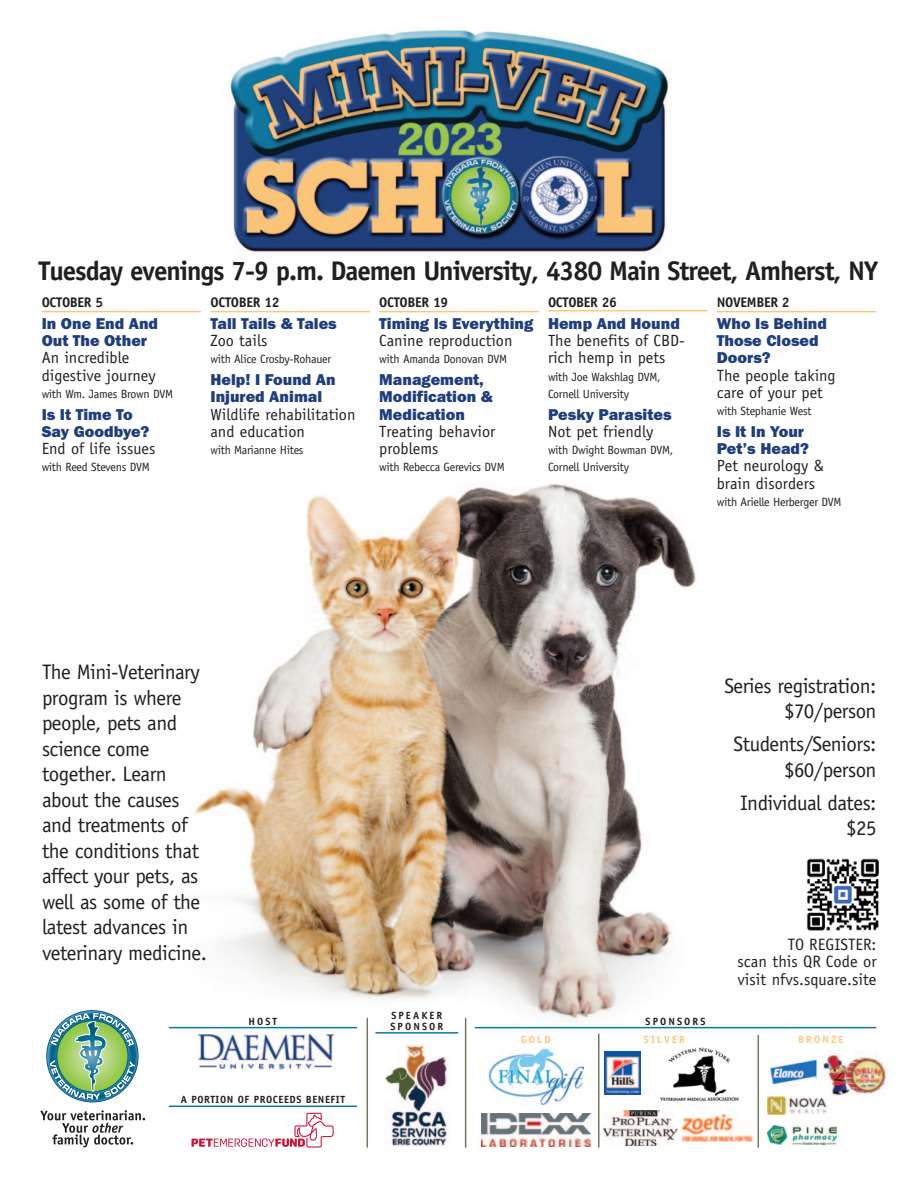
<style>
.page{position:relative;width:918px;height:1188px;background:#fff}
.page>*{position:absolute;margin:0;border:0;box-sizing:border-box;transform-origin:0 0}
.t1{font:700 27px "Officina Sans";letter-spacing:-.04em;color:#231f20}
.t2{font:21px/25.5px "Officina Sans Std";letter-spacing:-.025em;color:#231f20;text-align:right}
.t3{font:16.5px/17.4px "Officina Sans Std";color:#231f20;text-align:justify}
.t4{font:800 16.2px/17.2px "Franklin Gothic Itc T";color:#203e7c}
.t5{font:16.2px/17.2px "Officina Sans Std";color:#231f20}
.t6{font:700 13.95px "Officina Sans";letter-spacing:-.025em;color:#231f20}
.t7{font:12px/17.2px "Officina Sans Std";letter-spacing:-.025em;color:#231f20}
.t8{font:700 10.5px/10.5px "Officina Sans";letter-spacing:.2em;color:#231f20}
.t9{font:700 10.5px "Officina Sans";letter-spacing:.05em;color:#231f20}
.t10{font:700 10.5px "Officina Sans";letter-spacing:.2em;color:#fdc77b}
.s1{font-family:"Franklin Gothic Itc T";font-weight:800;color:#203e7c}
.s2{font-family:"Officina Sans Std";font-weight:400;color:#231f20}
</style>
<div class="page">
<img style="left:195px;top:483px;width:501px;height:539px">
<svg style="left:48px;top:1011px;width:89px;height:90px"></svg>
<svg style="left:40px;top:1110px;width:105px;height:37px"></svg>
<hr style="left:367px;top:1018px;width:1px;height:130px;background:#71795e">
<hr style="left:465px;top:1018px;width:1px;height:130px;background:#71795e">
<hr style="left:598px;top:1034px;width:1px;height:114px;background:#71795e">
<hr style="left:758px;top:1035px;width:1px;height:113px;background:#71795e">
<img style="left:230px;top:30px;width:439px;height:223px">
<hr style="left:42px;top:311px;width:159px;height:1px;background:#fdc77b">
<hr style="left:210px;top:311px;width:160px;height:1px;background:#fdc77b">
<hr style="left:379px;top:311px;width:160px;height:1px;background:#fdc77b">
<hr style="left:548px;top:310px;width:160px;height:1px;background:#fdc77b">
<hr style="left:717px;top:311px;width:159px;height:1px;background:#fdc77b">
<img style="left:199px;top:1034px;width:134px;height:36px">
<svg style="left:191px;top:1113px;width:143px;height:35px"></svg>
<hr style="left:475px;top:1027px;width:401px;height:1px;background:#0e78a0">
<img style="left:661px;top:1047px;width:77px;height:54px">
<img style="left:488px;top:1049px;width:96px;height:56px">
<img style="left:604px;top:1111px;width:73px;height:34px">
<img style="left:481px;top:1114px;width:110px;height:32px">
<img style="left:604px;top:1052px;width:36px;height:42px">
<img style="left:386px;top:1045px;width:62px;height:101px">
<img style="left:768px;top:1125px;width:68px;height:20px">
<img style="left:768px;top:1096px;width:58px;height:19px">
<img style="left:824px;top:1054px;width:63px;height:44px">
<img style="left:769px;top:1059px;width:50px;height:26px">
<hr style="left:375px;top:1032px;width:83px;height:2px;background:#0e78a0">
<hr style="left:169px;top:1027px;width:188px;height:1px;background:#0e78a0">
<hr style="left:169px;top:1106px;width:188px;height:1px;background:#0e78a0">
<img style="left:806px;top:858px;width:73px;height:73px">
<img style="left:681px;top:1115px;width:73px;height:26px">
<p class="t1" style="left:39px;top:261px;width:841px">Tuesday evenings 7-9 p.m. Daemen University, 4380 Main Street, Amherst, NY</p>
<p class="t6" style="left:42px;top:297px;width:63px">OCTOBER 5</p>
<p class="t5" style="left:42px;top:316px;width:118px"><span class="s1">In One End And<br>Out The Other<br></span>An incredible digestive journey</p>
<p class="t7" style="left:42px;top:386px;width:133px">with Wm. James Brown DVM</p>
<p class="t4" style="left:42px;top:407px;width:115px">Is It Time To<br>Say Goodbye?<br><span class="s2">End of life issues</span></p>
<p class="t7" style="left:42px;top:460px;width:110px">with Reed Stevens DVM</p>
<p class="t6" style="left:210px;top:297px;width:71px">OCTOBER 12</p>
<p class="t4" style="left:210px;top:316px;width:128px">Tall Tails &amp; Tales<br><span class="s2">Zoo tails</span></p>
<p class="t7" style="left:210px;top:352px;width:122px">with Alice Crosby-Rohauer</p>
<p class="t5" style="left:210px;top:372px;width:147px"><span class="s1">Help! I Found An<br>Injured Animal<br></span>Wildlife rehabilitation and education</p>
<p class="t7" style="left:210px;top:442px;width:95px">with Marianne Hites</p>
<p class="t6" style="left:379px;top:297px;width:71px">OCTOBER 19</p>
<p class="t4" style="left:379px;top:316px;width:156px">Timing Is Everything<br><span class="s2">Canine reproduction</span></p>
<p class="t7" style="left:379px;top:352px;width:129px">with Amanda Donovan DVM</p>
<p class="t4" style="left:379px;top:372px;width:118px">Management,<br>Modification &amp;<br>Medication<br><span class="s2">Treating behavior problems</span></p>
<p class="t7" style="left:379px;top:460px;width:127px">with Rebecca Gerevics DVM</p>
<p class="t6" style="left:548px;top:297px;width:71px">OCTOBER 26</p>
<p class="t5" style="left:548px;top:316px;width:138px"><span class="s1">Hemp And Hound<br></span>The benefits of CBD&shy;rich hemp in pets</p>
<p class="t7" style="left:548px;top:369px;width:114px">with Joe Wakshlag DVM,<br>Cornell University</p>
<p class="t4" style="left:548px;top:407px;width:125px">Pesky Parasites<br><span class="s2">Not pet friendly</span></p>
<p class="t7" style="left:548px;top:442px;width:127px">with Dwight Bowman DVM,<br>Cornell University</p>
<p class="t6" style="left:717px;top:297px;width:74px">NOVEMBER 2</p>
<p class="t4" style="left:717px;top:316px;width:120px">Who Is Behind<br>Those Closed<br>Doors?<br><span class="s2">The people taking care of your pet</span></p>
<p class="t7" style="left:717px;top:403px;width:96px">with Stephanie West</p>
<p class="t5" style="left:717px;top:424px;width:108px"><span class="s1">Is It In Your<br>Pet’s Head?<br></span>Pet neurology &amp; brain disorders</p>
<p class="t7" style="left:717px;top:494px;width:126px">with Arielle Herberger DVM</p>
<p class="t2" style="left:42px;top:661px;width:166px;text-align:left">The Mini-Veterinary program is where people, pets and science come together. Learn about the causes and treatments of the conditions that affect your pets, as well as some of the latest advances in veterinary medicine.</p>
<p class="t8" style="left:249px;top:1017px;width:30px">HOST</p>
<p class="t9" style="left:181px;top:1096px;width:166px">A PORTION OF PROCEEDS BENEFIT</p>
<p class="t8" style="left:390px;top:1012px;width:54px">SPEAKER<br>SPONSOR</p>
<p class="t2" style="left:724px;top:674px;width:154px">Series registration: $70/person</p>
<p class="t2" style="left:734px;top:733px;width:144px">Students/Seniors: $60/person</p>
<p class="t2" style="left:740px;top:791px;width:138px">Individual dates: $25</p>
<p class="t8" style="left:646px;top:1017px;width:61px">SPONSORS</p>
<p class="t3" style="left:738px;top:937px;width:140px;text-indent:50px">TO REGISTER: scan this QR Code or visit nfvs.square.site</p>
<p class="t10" style="left:521px;top:1036px;width:31px">GOLD</p>
<p class="t10" style="left:644px;top:1036px;width:43px">SILVER</p>
<p class="t10" style="left:798px;top:1036px;width:47px">BRONZE</p>
</div>
